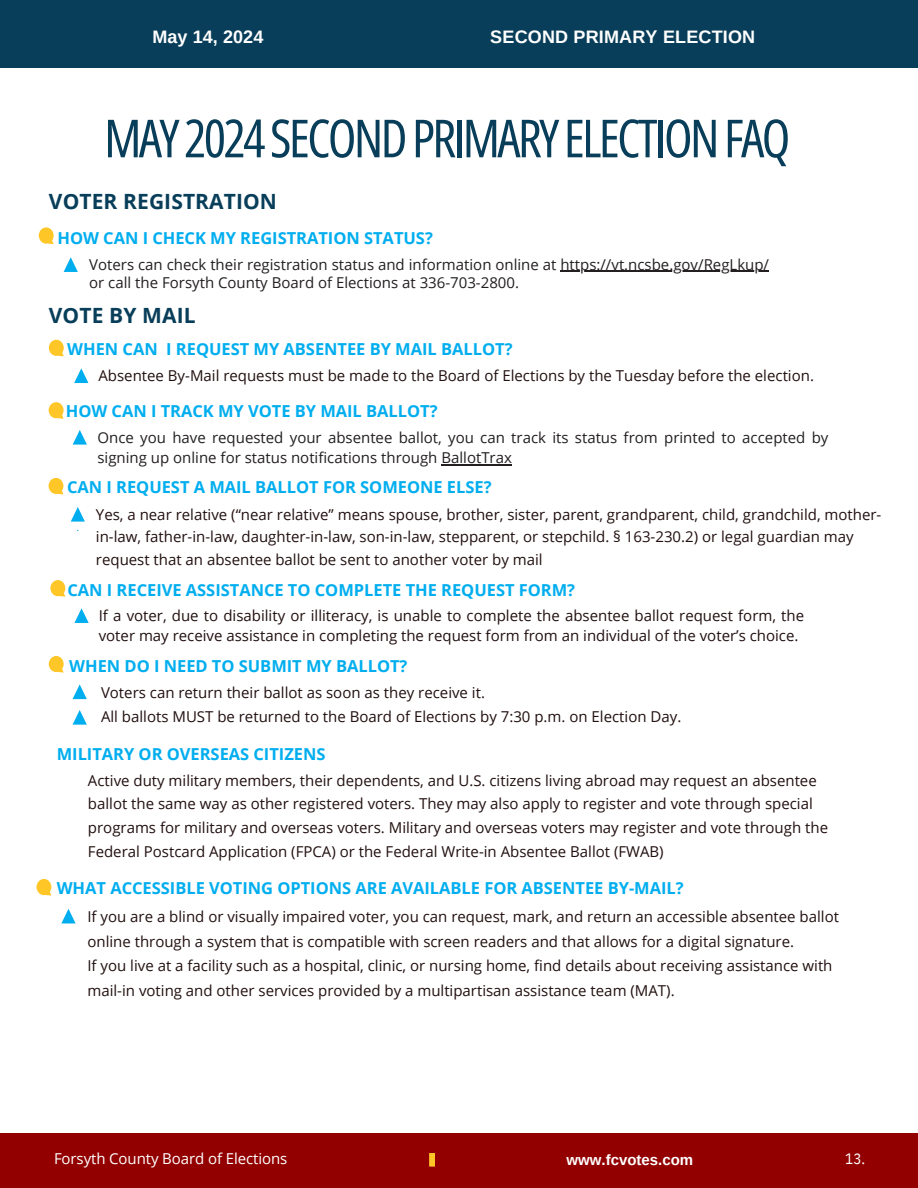
<style>
.page{position:relative;width:918px;height:1188px;background:#fff}
.page>*{position:absolute;margin:0;border:0;box-sizing:border-box;transform-origin:0 0}
.t1{font:52.5px "Open Sans Condensed";letter-spacing:-.05em;color:#083e59}
.t2{font:700 21px "Open Sans";letter-spacing:.005em;color:#083e59}
.t3{font:700 18px "Arimo";letter-spacing:.01em;color:#fff}
.t4{font:700 16.5px "Open Sans";color:#00aeef}
.t5{font:15px/23.7px "Open Sans";color:#221010}
.t6{font:15px/20.2px "Open Sans";color:#231f20}
.t7{font:15px "Open Sans";letter-spacing:-.005em;color:#fff}
.t8{font:700 15px "Arimo";color:#fff}
.t9{font:15px "IBM Plex Sans Cond";color:#fff}
</style>
<div class="page">
<div style="left:0;top:0;width:918px;height:68px;background:#083e59"></div>
<svg style="left:39px;top:227px;width:15px;height:17px"></svg>
<svg style="left:64px;top:257px;width:14px;height:15px"></svg>
<svg style="left:73px;top:430px;width:14px;height:15px"></svg>
<svg style="left:49px;top:402px;width:15px;height:16px"></svg>
<svg style="left:49px;top:478px;width:14px;height:16px"></svg>
<svg style="left:71px;top:507px;width:14px;height:15px"></svg>
<svg style="left:49px;top:340px;width:15px;height:16px"></svg>
<svg style="left:74px;top:368px;width:14px;height:15px"></svg>
<svg style="left:49px;top:656px;width:15px;height:16px"></svg>
<svg style="left:73px;top:684px;width:14px;height:15px"></svg>
<svg style="left:73px;top:710px;width:14px;height:15px"></svg>
<svg style="left:50px;top:580px;width:15px;height:16px"></svg>
<svg style="left:74px;top:608px;width:15px;height:15px"></svg>
<div style="left:0;top:1135px;width:918px;height:53px;background:#920000"></div>
<svg style="left:429px;top:1153px;width:6px;height:14px"></svg>
<svg style="left:37px;top:879px;width:14px;height:17px"></svg>
<svg style="left:61px;top:909px;width:15px;height:14px"></svg>
<hr style="left:560px;top:271px;width:209px;height:1px;background:#231f20">
<hr style="left:441px;top:464px;width:71px;height:1px;background:#231f20">
<h3 class="t3" style="left:485px;top:19px;width:201px">MUNICIPAL ELECTION</h3>
<h3 class="t3" style="left:152px;top:27px;width:113px">May 14, 2024</h3>
<p class="t3" style="left:490px;top:27px;width:266px">SECOND PRIMARY ELECTION</p>
<h3 class="t1" style="left:104px;top:101px;width:688px">MAY2024SECONDPRIMARYELECTIONFAQ</h3>
<p class="t2" style="left:49px;top:187px;width:230px">VOTER REGISTRATION</p>
<p class="t4" style="left:57px;top:226px;width:377px">HOW CAN I CHECK MY REGISTRATION STATUS?</p>
<h2 class="t6" style="left:89px;top:254px;width:681px">Voters can check their registration status and information online at https://vt.ncsbe.gov/RegLkup/</h2>
<p class="t6" style="left:89px;top:272px;width:431px">or call the Forsyth County Board of Elections at 336-703-2800.</p>
<h3 class="t2" style="left:49px;top:300px;width:148px">VOTE BY MAIL</h3>
<h3 class="t4" style="left:67px;top:338px;width:447px">WHEN CAN I REQUEST MY ABSENTEE BY MAIL BALLOT?</h3>
<h2 class="t5" style="left:98px;top:364px;width:717px">Absentee By-Mail requests must be made to the Board of Elections by the Tuesday before the election.</h2>
<p class="t4" style="left:66px;top:399px;width:373px">HOW CAN I TRACK MY VOTE BY MAIL BALLOT?</p>
<h3 class="t6" style="left:97px;top:427px;width:732px">Once you have requested your absentee ballot, you can track its status from printed to accepted by signing up online for status notifications through BallotTrax</h3>
<p class="t4" style="left:67px;top:476px;width:426px">CAN I REQUEST A MAIL BALLOT FOR SOMEONE ELSE?</p>
<p class="t5" style="left:96px;top:503px;width:787px;line-height:22.5px">Yes, a near relative (“near relative” means spouse, brother, sister, parent, grandparent, child, grandchild, mother&shy;in-law, father-in-law, daughter-in-law, son-in-law, stepparent, or stepchild. § 163-230.2) or legal guardian may request that an absentee ballot be sent to another voter by mail</p>
<p class="t4" style="left:68px;top:578px;width:509px">CAN I RECEIVE ASSISTANCE TO COMPLETE THE REQUEST FORM?</p>
<h3 class="t5" style="left:99px;top:605px;width:707px;line-height:20.2px">If a voter, due to disability or illiteracy, is unable to complete the absentee ballot request form, the voter may receive assistance in completing the request form from an individual of the voter’s choice.</h3>
<h3 class="t4" style="left:69px;top:654px;width:340px">WHEN DO I NEED TO SUBMIT MY BALLOT?</h3>
<p class="t5" style="left:101px;top:680px;width:386px">Voters can return their ballot as soon as they receive it.</p>
<p class="t5" style="left:101px;top:705px;width:582px">All ballots MUST be returned to the Board of Elections by 7:30 p.m. on Election Day.</p>
<p class="t4" style="left:57px;top:743px;width:270px">MILITARY OR OVERSEAS CITIZENS</p>
<p class="t5" style="left:88px;top:768px;width:742px">Active duty military members, their dependents, and U.S. citizens living abroad may request an absentee ballot the same way as other registered voters. They may also apply to register and vote through special programs for military and overseas voters. Military and overseas voters may register and vote through the Federal Postcard Application (FPCA) or the Federal Write-in Absentee Ballot (FWAB)</p>
<h1 class="t4" style="left:57px;top:876px;width:628px">WHAT ACCESSIBLE VOTING OPTIONS ARE AVAILABLE FOR ABSENTEE BY-MAIL?</h1>
<p class="t5" style="left:87px;top:904px;width:753px;line-height:24.8px">If you are a blind or visually impaired voter, you can request, mark, and return an accessible absentee ballot online through a system that is compatible with screen readers and that allows for a digital signature.</p>
<h3 class="t5" style="left:87px;top:953px;width:747px;line-height:24.8px">If you live at a facility such as a hospital, clinic, or nursing home, find details about receiving assistance with mail-in voting and other services provided by a multipartisan assistance team (MAT).</h3>
<p class="t7" style="left:54px;top:1149px;width:235px">Forsyth County Board of Elections</p>
<p class="t8" style="left:567px;top:1152px;width:128px">www.fcvotes.com</p>
<h3 class="t9" style="left:845px;top:1149px;width:21px">23.</h3>
<h3 class="t9" style="left:845px;top:1149px;width:10px">1</h3>
</div>
